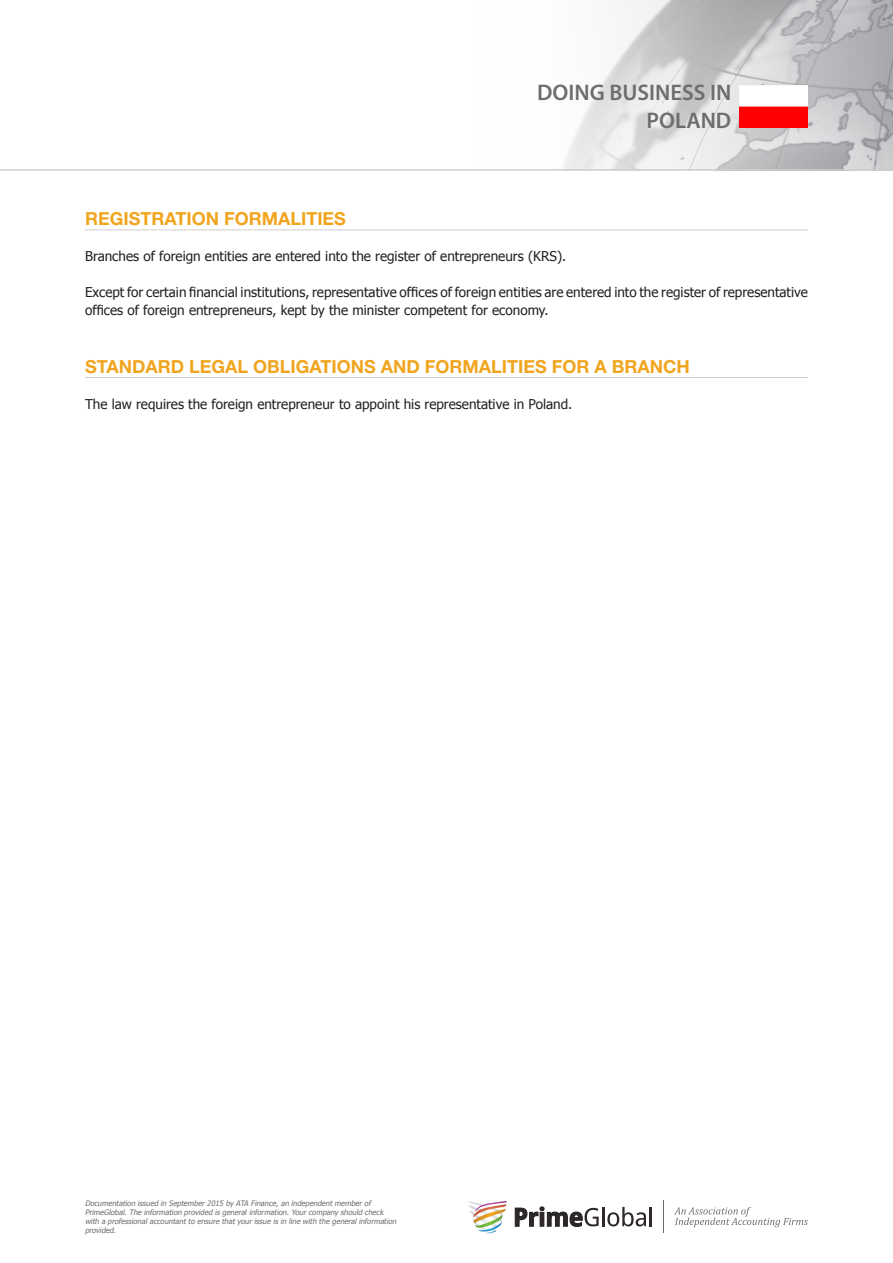
<style>
.page{position:relative;width:893px;height:1263px;background:#fff}
.page>*{position:absolute;margin:0;border:0;box-sizing:border-box;transform-origin:0 0}
.t1{font:600 22.5px/27.2px "Myriad Pro";color:#6d6c6e;text-align:right}
.Section_Header{font:700 18px "Helvetica Neue LT Std";color:#f1a51e}
.t2{font:13.5px/18px "Tahoma";color:#231f20}
.t3{font:italic 7.5px/9px "Tahoma";color:#6d6c6e}
</style>
<div class="page">
<img style="left:476px;top:0;width:417px;height:170px">
<hr style="left:0;top:170px;width:893px;height:1px;background:#d0cdcd">
<svg style="left:468px;top:1201px;width:39px;height:32px"></svg>
<svg style="left:515px;top:1207px;width:137px;height:19px"></svg>
<svg style="left:674px;top:1207px;width:134px;height:20px"></svg>
<hr style="left:664px;top:1200px;width:1px;height:33px;background:#6d6c6d">
<img style="left:740px;top:85px;width:68px;height:43px">
<hr style="left:85px;top:230px;width:723px;height:1px;background:#d0cdcd">
<hr style="left:85px;top:377px;width:723px;height:1px;background:#d0cdcd">
<h1 class="t1" style="left:537px;top:79px;width:196px">DOING BUSINESS IN<br>POLAND</h1>
<p class="Section_Header" style="left:85px;top:208px;width:262px">REGISTRATION FORMALITIES</p>
<p class="t2" style="left:85px;top:247px;width:483px">Branches of foreign entities are entered into the register of entrepreneurs (KRS).</p>
<p class="t2" style="left:85px;top:283px;width:724px">Except for certain financial institutions, representative offices of foreign entities are entered into the register of representative offices of foreign entrepreneurs, kept by the minister competent for economy.</p>
<p class="Section_Header" style="left:85px;top:356px;width:606px">STANDARD LEGAL OBLIGATIONS AND FORMALITIES FOR A BRANCH</p>
<p class="t2" style="left:85px;top:395px;width:489px">The law requires the foreign entrepreneur to appoint his representative in Poland.</p>
<p class="t3" style="left:85px;top:1198px;width:315px">Documentation issued in September 2015 by ATA Finance, an independent member of PrimeGlobal. The information provided is general information. Your company should check with a professional accountant to ensure that your issue is in line with the general information provided.</p>
</div>
